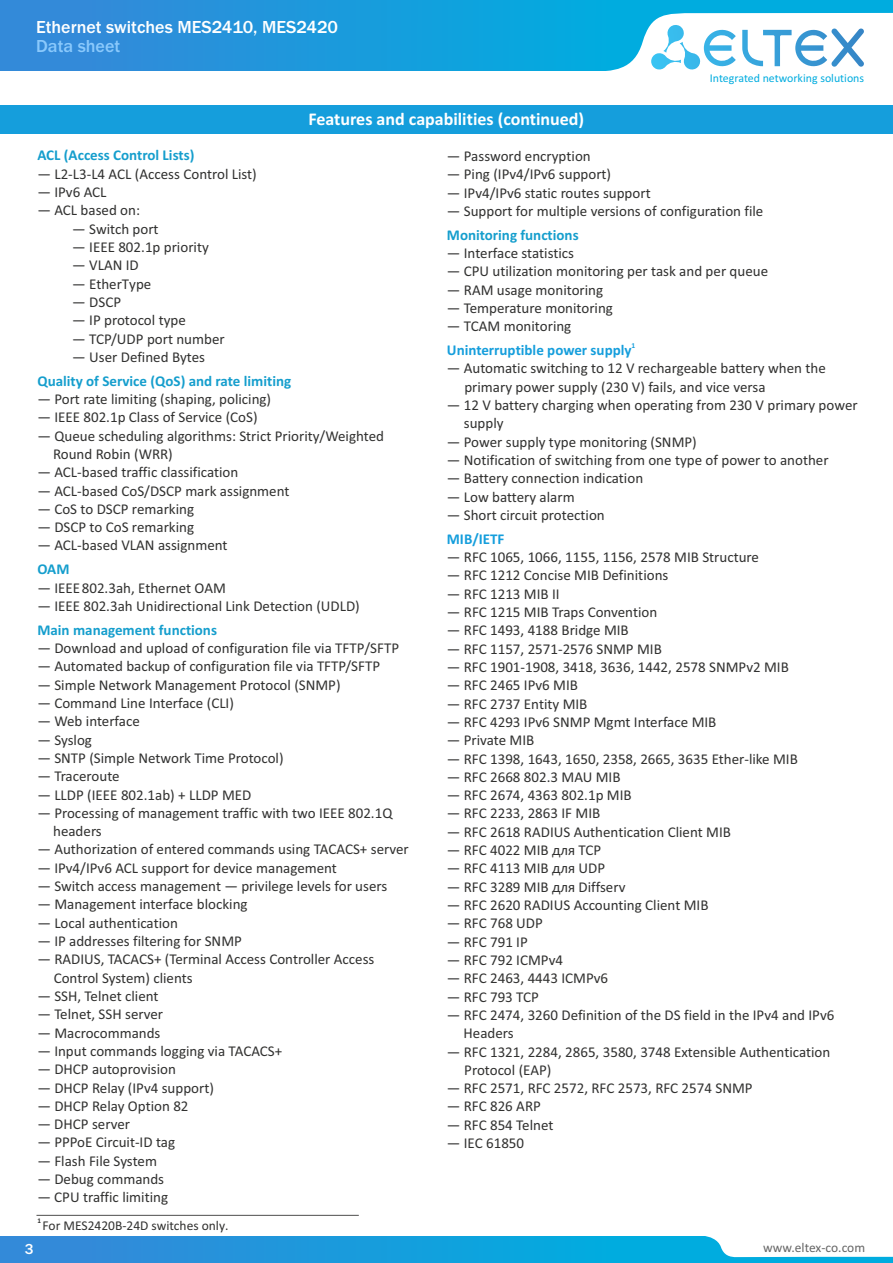
<style>
.page{position:relative;width:893px;height:1263px;background:#fff}
.page>*{position:absolute;margin:0;border:0;box-sizing:border-box;transform-origin:0 0}
.t1{font:700 18px "Calibri";color:#fff}
.t2{font:500 18px "Franklin Gothic";color:#fff}
.t3{font:500 18px "Franklin Gothic";color:#8ac9fc}
.t4{font:15px/18.3px "Calibri";color:#313130}
.t5{font:700 15px "Calibri";color:#159ecd}
.t6{font:700 15px "Calibri";color:#159edc}
.t7{font:500 15px "Franklin Gothic";color:#fff}
.t8{font:13.5px "Calibri";color:#313130}
.t9{font:13.5px "Calibri";color:#666}
.t10{font:11.85px "Calibri";color:#00acdf}
.t11{font:700 7.5px "Calibri";color:#159edc}
.t12{font:700 7.2px "Calibri";color:#313130}
</style>
<div class="page">
<div style="left:0;top:1236px;width:893px;height:27px;background:linear-gradient(to right,#3489d9,#00b4e0)"></div>
<svg style="left:703px;top:1236px;width:190px;height:21px"></svg>
<div style="left:0;top:0;width:893px;height:71px;background:linear-gradient(to right,#3489d9,#00b4e0)"></div>
<svg style="left:589px;top:13px;width:304px;height:58px"></svg>
<div style="left:0;top:105px;width:893px;height:29px;background:#159edc"></div>
<hr style="left:36px;top:1215px;width:323px;height:1px;background:#4e4e4d">
<p class="t2" style="left:36px;top:21px;width:304px">Ethernet switches MES2410, MES2420</p>
<p class="t3" style="left:36px;top:39px;width:86px">Data sheet</p>
<p class="t1" style="left:308px;top:111px;width:277px">Features and capabilities (continued)</p>
<p class="t10" style="left:710px;top:73px;width:156px">Integrated networking solutions</p>
<p class="t5" style="left:37px;top:149px;width:158px">ACL (Access Control Lists)</p>
<p class="t4" style="left:37px;top:166px;width:221px">— L2-L3-L4 ACL (Access Control List)</p>
<p class="t4" style="left:37px;top:184px;width:71px">— IPv6 ACL</p>
<p class="t4" style="left:37px;top:202px;width:104px">— ACL based on:</p>
<p class="t4" style="left:72px;top:221px;width:88px">— Switch port</p>
<p class="t4" style="left:72px;top:239px;width:138px">— IEEE 802.1p priority</p>
<p class="t4" style="left:72px;top:257px;width:68px">— VLAN ID</p>
<p class="t4" style="left:72px;top:276px;width:81px">— EtherType</p>
<p class="t4" style="left:72px;top:294px;width:50px">— DSCP</p>
<p class="t4" style="left:72px;top:312px;width:115px">— IP protocol type</p>
<p class="t4" style="left:72px;top:331px;width:154px">— TCP/UDP port number</p>
<p class="t4" style="left:72px;top:349px;width:134px">— User Defined Bytes</p>
<p class="t5" style="left:37px;top:374px;width:255px">Quality of Service (QoS) and rate limiting</p>
<p class="t4" style="left:37px;top:391px;width:235px">— Port rate limiting (shaping, policing)</p>
<p class="t4" style="left:37px;top:409px;width:222px">— IEEE 802.1p Class of Service (CoS)</p>
<p class="t4" style="left:53px;top:428px;width:333px;text-indent:-16px">— Queue scheduling algorithms: Strict Priority/Weighted<br>Round Robin (WRR)</p>
<p class="t4" style="left:37px;top:464px;width:203px">— ACL-based traffic classification</p>
<p class="t4" style="left:37px;top:483px;width:254px">— ACL-based CoS/DSCP mark assignment</p>
<p class="t4" style="left:37px;top:501px;width:158px">— CoS to DSCP remarking</p>
<p class="t4" style="left:37px;top:519px;width:158px">— DSCP to CoS remarking</p>
<p class="t4" style="left:37px;top:537px;width:192px">— ACL-based VLAN assignment</p>
<p class="t5" style="left:37px;top:563px;width:34px">OAM</p>
<p class="t4" style="left:37px;top:580px;width:190px">— IEEE802.3ah, Ethernet OAM</p>
<p class="t4" style="left:37px;top:598px;width:324px">— IEEE 802.3ah Unidirectional Link Detection (UDLD)</p>
<p class="t5" style="left:37px;top:623px;width:181px">Main management functions</p>
<p class="t4" style="left:37px;top:640px;width:363px">— Download and upload of configuration file via TFTP/SFTP</p>
<p class="t4" style="left:37px;top:658px;width:344px">— Automated backup of configuration file via TFTP/SFTP</p>
<p class="t4" style="left:37px;top:677px;width:305px">— Simple Network Management Protocol (SNMP)</p>
<p class="t4" style="left:37px;top:695px;width:198px">— Command Line Interface (CLI)</p>
<p class="t4" style="left:37px;top:713px;width:104px">— Web interface</p>
<p class="t4" style="left:37px;top:732px;width:56px">— Syslog</p>
<p class="t4" style="left:37px;top:750px;width:248px">— SNTP (Simple Network Time Protocol)</p>
<p class="t4" style="left:37px;top:768px;width:84px">— Traceroute</p>
<p class="t4" style="left:37px;top:787px;width:216px">— LLDP (IEEE 802.1ab) + LLDP MED</p>
<p class="t4" style="left:53px;top:805px;width:341px;text-indent:-16px">— Processing of management traffic with two IEEE 802.1Q headers</p>
<p class="t4" style="left:37px;top:841px;width:373px">— Authorization of entered commands using TACACS+ server</p>
<p class="t4" style="left:37px;top:860px;width:301px">— IPv4/IPv6 ACL support for device management</p>
<p class="t4" style="left:37px;top:878px;width:351px">— Switch access management — privilege levels for users</p>
<p class="t4" style="left:37px;top:896px;width:212px">— Management interface blocking</p>
<p class="t4" style="left:37px;top:915px;width:142px">— Local authentication</p>
<p class="t4" style="left:37px;top:933px;width:206px">— IP addresses filtering for SNMP</p>
<p class="t4" style="left:54px;top:951px;width:322px;text-indent:-16px">— RADIUS, TACACS+ (Terminal Access Controller Access<br>Control System) clients</p>
<p class="t4" style="left:37px;top:988px;width:123px">— SSH, Telnet client</p>
<p class="t4" style="left:37px;top:1006px;width:127px">— Telnet, SSH server</p>
<p class="t4" style="left:37px;top:1025px;width:125px">— Macrocommands</p>
<p class="t4" style="left:37px;top:1043px;width:246px">— Input commands logging via TACACS+</p>
<p class="t4" style="left:37px;top:1061px;width:140px">— DHCP autoprovision</p>
<p class="t4" style="left:37px;top:1079px;width:178px">— DHCP Relay (IРv4 support)</p>
<p class="t4" style="left:37px;top:1098px;width:153px">— DHCP Relay Option 82</p>
<p class="t4" style="left:37px;top:1116px;width:94px">— DHCP server</p>
<p class="t4" style="left:37px;top:1134px;width:139px">— PPPoE Circuit-ID tag</p>
<p class="t4" style="left:37px;top:1153px;width:121px">— Flash File System</p>
<p class="t4" style="left:37px;top:1171px;width:128px">— Debug commands</p>
<p class="t4" style="left:37px;top:1189px;width:132px">— CPU traffic limiting</p>
<p class="t12" style="left:37px;top:1218px;width:5px">1</p>
<p class="t8" style="left:43px;top:1220px;width:187px">For MES2420B-24D switches only.</p>
<p class="t7" style="left:25px;top:1243px;width:10px">3</p>
<p class="t4" style="left:447px;top:148px;width:145px">— Password encryption</p>
<p class="t4" style="left:447px;top:166px;width:166px">— Ping (IPv4/IPv6 support)</p>
<p class="t4" style="left:447px;top:185px;width:205px">— IPv4/IPv6 static routes support</p>
<p class="t4" style="left:447px;top:203px;width:318px">— Support for multiple versions of configuration file</p>
<p class="t5" style="left:447px;top:228px;width:133px">Monitoring functions</p>
<p class="t4" style="left:447px;top:245px;width:129px">— Interface statistics</p>
<p class="t4" style="left:447px;top:263px;width:323px">— CPU utilization monitoring per task and per queue</p>
<p class="t4" style="left:447px;top:282px;width:158px">— RAM usage monitoring</p>
<p class="t4" style="left:447px;top:300px;width:168px">— Temperature monitoring</p>
<p class="t4" style="left:447px;top:318px;width:126px">— TCAM monitoring</p>
<p class="t11" style="left:631px;top:342px;width:5px">1</p>
<p class="t6" style="left:447px;top:344px;width:186px">Uninterruptible power supply</p>
<p class="t4" style="left:464px;top:360px;width:363px;text-indent:-18px">— Automatic switching to 12 V rechargeable battery when the primary power supply (230 V) fails, and vice versa</p>
<p class="t4" style="left:464px;top:397px;width:395px;text-indent:-17px">— 12 V battery charging when operating from 230 V primary power supply</p>
<p class="t4" style="left:447px;top:434px;width:251px">— Power supply type monitoring (SNMP)</p>
<p class="t4" style="left:447px;top:452px;width:383px">— Notification of switching from one type of power to another</p>
<p class="t4" style="left:447px;top:470px;width:198px">— Battery connection indication</p>
<p class="t4" style="left:447px;top:489px;width:129px">— Low battery alarm</p>
<p class="t4" style="left:447px;top:507px;width:159px">— Short circuit protection</p>
<p class="t6" style="left:447px;top:532px;width:59px">MIB/IETF</p>
<p class="t4" style="left:447px;top:549px;width:314px">— RFC 1065, 1066, 1155, 1156, 2578 MIB Structure</p>
<p class="t4" style="left:447px;top:567px;width:223px">— RFC 1212 Concise MIB Definitions</p>
<p class="t4" style="left:447px;top:586px;width:114px">— RFC 1213 MIB II</p>
<p class="t4" style="left:447px;top:604px;width:212px">— RFC 1215 MIB Traps Convention</p>
<p class="t4" style="left:447px;top:622px;width:183px">— RFC 1493, 4188 Bridge MIB</p>
<p class="t4" style="left:447px;top:641px;width:216px">— RFC 1157, 2571-2576 SNMP MIB</p>
<p class="t4" style="left:447px;top:659px;width:343px">— RFC 1901-1908, 3418, 3636, 1442, 2578 SNMPv2 MIB</p>
<p class="t4" style="left:447px;top:677px;width:133px">— RFC 2465 IPv6 MIB</p>
<p class="t4" style="left:447px;top:696px;width:142px">— RFC 2737 Entity MIB</p>
<p class="t4" style="left:447px;top:714px;width:271px">— RFC 4293 IPv6 SNMP Mgmt Interface MIB</p>
<p class="t4" style="left:447px;top:732px;width:89px">— Private MIB</p>
<p class="t4" style="left:447px;top:751px;width:352px">— RFC 1398, 1643, 1650, 2358, 2665, 3635 Ether-like MIB</p>
<p class="t4" style="left:447px;top:769px;width:175px">— RFC 2668 802.3 MAU MIB</p>
<p class="t4" style="left:447px;top:787px;width:186px">— RFC 2674, 4363 802.1p MIB</p>
<p class="t4" style="left:447px;top:805px;width:155px">— RFC 2233, 2863 IF MIB</p>
<p class="t4" style="left:447px;top:824px;width:286px">— RFC 2618 RADIUS Authentication Client MIB</p>
<p class="t4" style="left:447px;top:842px;width:156px">— RFC 4022 MIB для TCP</p>
<p class="t4" style="left:447px;top:860px;width:160px">— RFC 4113 MIB для UDP</p>
<p class="t4" style="left:447px;top:879px;width:180px">— RFC 3289 MIB для Diffserv</p>
<p class="t4" style="left:447px;top:897px;width:263px">— RFC 2620 RADIUS Accounting Client MIB</p>
<p class="t4" style="left:447px;top:915px;width:98px">— RFC 768 UDP</p>
<p class="t4" style="left:447px;top:934px;width:82px">— RFC 791 IP</p>
<p class="t4" style="left:447px;top:952px;width:118px">— RFC 792 ICMPv4</p>
<p class="t4" style="left:447px;top:970px;width:163px">— RFC 2463, 4443 ICMPv6</p>
<p class="t4" style="left:447px;top:989px;width:94px">— RFC 793 TCP</p>
<p class="t4" style="left:463px;top:1007px;width:372px;text-indent:-17px">— RFC 2474, 3260 Definition of the DS field in the IPv4 and IPv6<br>Headers</p>
<p class="t4" style="left:464px;top:1043px;width:368px;text-indent:-17px">— RFC 1321, 2284, 2865, 3580, 3748 Extensible Authentication<br>Protocol (EAP)</p>
<p class="t4" style="left:447px;top:1080px;width:307px">— RFC 2571, RFC 2572, RFC 2573, RFC 2574 SNMP</p>
<p class="t4" style="left:447px;top:1098px;width:96px">— RFC 826 ARP</p>
<p class="t4" style="left:447px;top:1117px;width:108px">— RFC 854 Telnet</p>
<p class="t4" style="left:447px;top:1135px;width:79px">— IEC 61850</p>
<p class="t9" style="left:763px;top:1242px;width:103px">www.eltex-co.com</p>
</div>
